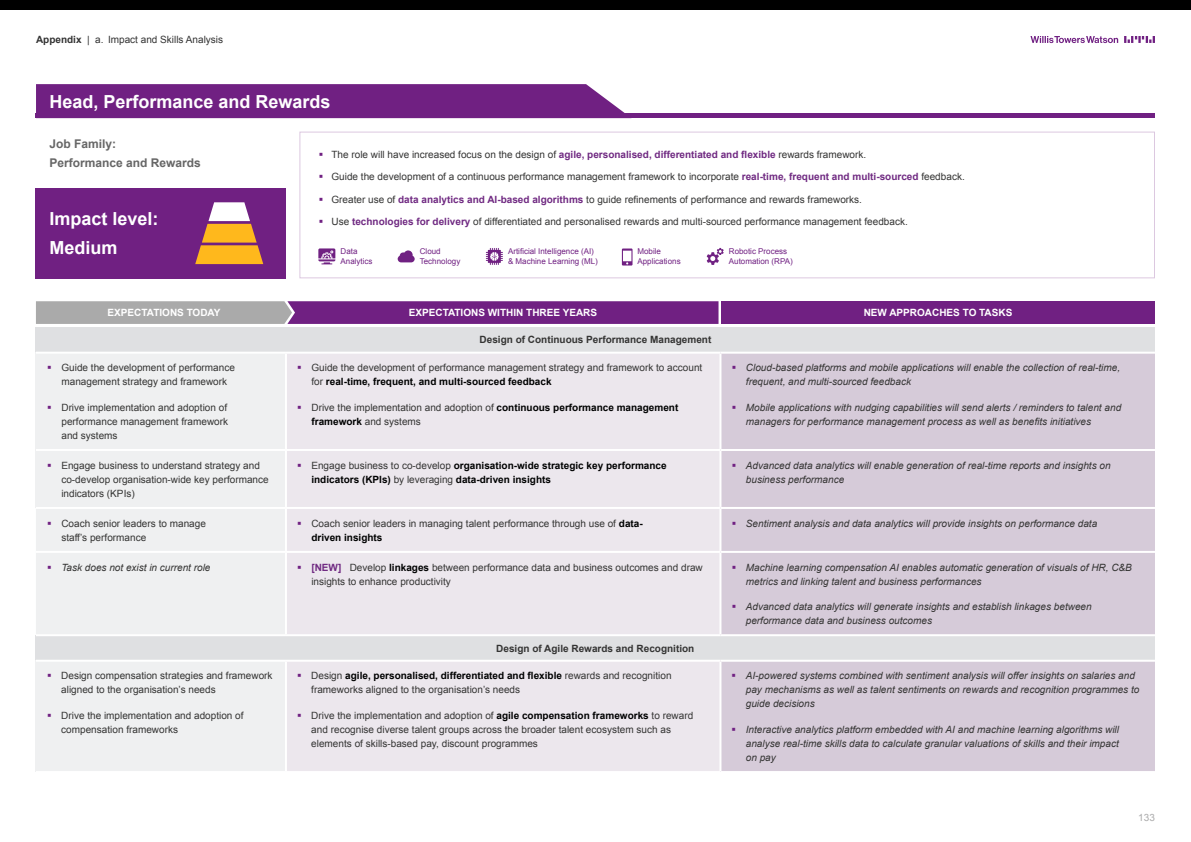
<style>
.page{position:relative;width:1191px;height:842px;background:#fff}
.page>*{position:absolute;margin:0;border:0;box-sizing:border-box;transform-origin:0 0}
.t1{font:700 18px "Arial";color:#fff}
.t2{font:700 12px/18.8px "Arial";color:#666}
.t3{font:10px/14px "Arial";color:#343433}
.t4{font:italic 10px/14px "Arial";color:#343433}
.t5{font:700 10px/14px "Arial";color:#000101}
.t6{font:700 10px "Arial";color:#343433}
.t7{font:700 10px "Arial";color:#fff}
.t8{font:10px "Arial";color:#333}
.t9{font:10px "Arial";color:#aaaaab}
.t10{font:8px/10px "Arial";color:#702082}
.s1{font-weight:700}
.s2{font-weight:700;color:#702a82}
.s3{font-weight:700;color:#000101}
.s4{font-weight:400;color:#343433}
</style>
<div class="page">
<svg style="left:1030px;top:36px;width:125px;height:7px"></svg>
<div style="left:0;top:0;width:1191px;height:10px;background:#000"></div>
<div style="left:36px;top:84px;width:589px;height:29px;background:#702082"></div>
<div style="left:36px;top:113px;width:1119px;height:5px;background:#702082"></div>
<div style="left:36px;top:188px;width:250px;height:91px;background:#702082"></div>
<svg style="left:195px;top:202px;width:68px;height:62px"></svg>
<svg style="left:318px;top:248px;width:17px;height:16px"></svg>
<svg style="left:486px;top:248px;width:17px;height:17px"></svg>
<svg style="left:706px;top:248px;width:17px;height:17px"></svg>
<svg style="left:398px;top:250px;width:17px;height:12px"></svg>
<div style="left:36px;top:327px;width:1119px;height:26px;background:#dfe0e2"></div>
<div style="left:36px;top:353px;width:250px;height:97px;background:#eff0f1"></div>
<div style="left:286px;top:353px;width:434px;height:97px;background:#ece7ed"></div>
<div style="left:720px;top:353px;width:435px;height:97px;background:#d6cbd9"></div>
<div style="left:36px;top:450px;width:250px;height:58px;background:#eff0f1"></div>
<div style="left:286px;top:450px;width:434px;height:58px;background:#ece7ed"></div>
<div style="left:720px;top:450px;width:435px;height:58px;background:#d6cbd9"></div>
<div style="left:286px;top:508px;width:434px;height:44px;background:#ece7ed"></div>
<div style="left:720px;top:508px;width:435px;height:44px;background:#d6cbd9"></div>
<div style="left:286px;top:552px;width:434px;height:83px;background:#ece7ed"></div>
<div style="left:720px;top:552px;width:435px;height:83px;background:#d6cbd9"></div>
<div style="left:36px;top:635px;width:1119px;height:26px;background:#dfe0e2"></div>
<div style="left:36px;top:661px;width:250px;height:111px;background:#eff0f1"></div>
<div style="left:286px;top:661px;width:434px;height:111px;background:#ece7ed"></div>
<div style="left:720px;top:661px;width:435px;height:111px;background:#d6cbd9"></div>
<hr style="left:36px;top:352px;width:250px;height:2px;background:#fff">
<hr style="left:286px;top:352px;width:434px;height:2px;background:#fff">
<hr style="left:285px;top:354px;width:2px;height:95px;background:#fff">
<hr style="left:720px;top:352px;width:435px;height:2px;background:#fff">
<hr style="left:719px;top:354px;width:2px;height:95px;background:#fff">
<hr style="left:36px;top:449px;width:250px;height:2px;background:#fff">
<hr style="left:286px;top:449px;width:434px;height:2px;background:#fff">
<hr style="left:285px;top:451px;width:2px;height:56px;background:#fff">
<hr style="left:720px;top:449px;width:435px;height:2px;background:#fff">
<hr style="left:719px;top:451px;width:2px;height:56px;background:#fff">
<hr style="left:36px;top:507px;width:250px;height:2px;background:#fff">
<hr style="left:286px;top:507px;width:434px;height:2px;background:#fff">
<hr style="left:285px;top:509px;width:2px;height:42px;background:#fff">
<hr style="left:720px;top:507px;width:435px;height:2px;background:#fff">
<hr style="left:719px;top:509px;width:2px;height:42px;background:#fff">
<hr style="left:286px;top:551px;width:434px;height:2px;background:#fff">
<hr style="left:720px;top:551px;width:435px;height:2px;background:#fff">
<hr style="left:719px;top:553px;width:2px;height:81px;background:#fff">
<hr style="left:36px;top:660px;width:250px;height:2px;background:#fff">
<hr style="left:286px;top:660px;width:434px;height:2px;background:#fff">
<hr style="left:285px;top:662px;width:2px;height:109px;background:#fff">
<hr style="left:720px;top:660px;width:435px;height:2px;background:#fff">
<hr style="left:719px;top:662px;width:2px;height:109px;background:#fff">
<hr style="left:36px;top:771px;width:250px;height:2px;background:#fff">
<hr style="left:286px;top:771px;width:434px;height:2px;background:#fff">
<hr style="left:720px;top:771px;width:435px;height:2px;background:#fff">
<hr style="left:285px;top:553px;width:2px;height:81px;background:#fff">
<hr style="left:36px;top:634px;width:250px;height:2px;background:#fff">
<hr style="left:286px;top:634px;width:434px;height:2px;background:#fff">
<hr style="left:720px;top:634px;width:435px;height:2px;background:#fff">
<svg style="left:622px;top:248px;width:10px;height:17px"></svg>
<svg style="left:36px;top:301px;width:682px;height:23px;background:#875692"></svg>
<div style="left:721px;top:301px;width:434px;height:23px;background:#702082"></div>
<div style="left:36px;top:509px;width:249px;height:125px;background:#eff0f1"></div>
<p class="t8" style="left:36px;top:33px;width:189px"><span class="s1">Appendix</span> | a. Impact and Skills Analysis</p>
<h1 class="t1" style="left:49px;top:89px;width:283px">Head, Performance and Rewards</h1>
<p class="t2" style="left:49px;top:135px;width:153px">Job Family:<br>Performance and Rewards</p>
<p class="t3" style="left:331px;top:147px;width:536px">The role will have increased focus on the design of <span class="s2">agile, personalised, differentiated and flexible</span> rewards framework.</p>
<p class="t3" style="left:331px;top:170px;width:635px">Guide the development of a continuous performance management framework to incorporate <span class="s2">real-time, frequent and multi-sourced</span> feedback.</p>
<p class="t3" style="left:331px;top:192px;width:532px">Greater use of <span class="s2">data analytics and AI-based algorithms</span> to guide refinements of performance and rewards frameworks.</p>
<h1 class="t1" style="left:49px;top:207px;width:111px">Impact level:</h1>
<p class="t3" style="left:331px;top:215px;width:578px">Use <span class="s2">technologies for delivery</span> of differentiated and personalised rewards and multi-sourced performance management feedback.</p>
<h1 class="t1" style="left:49px;top:236px;width:70px">Medium</h1>
<p class="t10" style="left:420px;top:247px;width:42px">Cloud<br>Technology</p>
<p class="t10" style="left:508px;top:247px;width:91px">Artificial Intelligence (AI) &amp; Machine Learning (ML)</p>
<p class="t10" style="left:637px;top:247px;width:45px">Mobile<br>Applications</p>
<p class="t10" style="left:340px;top:247px;width:34px">Data<br>Analytics</p>
<p class="t10" style="left:729px;top:247px;width:65px">Robotic Process<br>Automation (RPA)</p>
<p class="t7" style="left:108px;top:306px;width:114px">EXPECTATIONS TODAY</p>
<p class="t7" style="left:409px;top:306px;width:190px">EXPECTATIONS WITHIN THREE YEARS</p>
<p class="t7" style="left:863px;top:306px;width:150px">NEW APPROACHES TO TASKS</p>
<p class="t3" style="left:61px;top:361px;width:175px">Guide the development of performance management strategy and framework</p>
<p class="t3" style="left:61px;top:400px;width:168px;text-align:justify">Drive implementation and adoption of performance management framework and systems</p>
<p class="t6" style="left:479px;top:333px;width:233px">Design of Continuous Performance Management</p>
<p class="t3" style="left:311px;top:361px;width:392px">Guide the development of performance management strategy and framework to account for <span class="s3">real-time, frequent, and multi-sourced feedback</span></p>
<p class="t3" style="left:311px;top:400px;width:368px">Drive the implementation and adoption of <span class="s3">continuous performance management framework</span> and systems</p>
<p class="t4" style="left:746px;top:361px;width:376px">Cloud-based platforms and mobile applications will enable the collection of real-time, frequent, and multi-sourced feedback</p>
<p class="t4" style="left:746px;top:400px;width:377px">Mobile applications with nudging capabilities will send alerts / reminders to talent and managers for performance management process as well as benefits initiatives</p>
<p class="t3" style="left:61px;top:458px;width:209px">Engage business to understand strategy and co-develop organisation-wide key performance indicators (KPIs)</p>
<p class="t5" style="left:311px;top:458px;width:357px"><span class="s4">Engage business to co-develop</span> organisation-wide strategic key performance indicators (KPIs) <span class="s4">by leveraging</span> data-driven insights</p>
<p class="t4" style="left:746px;top:458px;width:366px">Advanced data analytics will enable generation of real-time reports and insights on business performance</p>
<p class="t3" style="left:61px;top:516px;width:146px">Coach senior leaders to manage staff’s performance</p>
<p class="t3" style="left:311px;top:516px;width:333px">Coach senior leaders in managing talent performance through use of <span class="s3">data&shy;driven insights</span></p>
<p class="t4" style="left:746px;top:516px;width:353px">Sentiment analysis and data analytics will provide insights on performance data</p>
<p class="t4" style="left:61px;top:560px;width:151px">Task does not exist in current role</p>
<p class="t3" style="left:311px;top:560px;width:393px"><span class="s2">[NEW]</span> Develop <span class="s3">linkages</span> between performance data and business outcomes and draw insights to enhance productivity</p>
<p class="t4" style="left:746px;top:560px;width:387px">Machine learning compensation AI enables automatic generation of visuals of HR, C&amp;B metrics and linking talent and business performances</p>
<p class="t4" style="left:746px;top:599px;width:347px">Advanced data analytics will generate insights and establish linkages between performance data and business outcomes</p>
<p class="t6" style="left:496px;top:641px;width:199px">Design of Agile Rewards and Recognition</p>
<p class="t3" style="left:61px;top:669px;width:213px">Design compensation strategies and framework aligned to the organisation’s needs</p>
<p class="t3" style="left:61px;top:708px;width:184px">Drive the implementation and adoption of compensation frameworks</p>
<p class="t3" style="left:311px;top:669px;width:362px">Design <span class="s3">agile, personalised, differentiated and flexible</span> rewards and recognition frameworks aligned to the organisation’s needs</p>
<p class="t3" style="left:311px;top:708px;width:383px">Drive the implementation and adoption of <span class="s3">agile compensation frameworks</span> to reward and recognise diverse talent groups across the broader talent ecosystem such as elements of skills-based pay, discount programmes</p>
<p class="t4" style="left:746px;top:669px;width:395px">AI-powered systems combined with sentiment analysis will offer insights on salaries and pay mechanisms as well as talent sentiments on rewards and recognition programmes to guide decisions</p>
<p class="t4" style="left:746px;top:722px;width:375px;text-align:justify">Interactive analytics platform embedded with AI and machine learning algorithms will analyse real-time skills data to calculate granular valuations of skills and their impact on pay</p>
<p class="t9" style="left:1138px;top:811px;width:18px">133</p>
</div>
